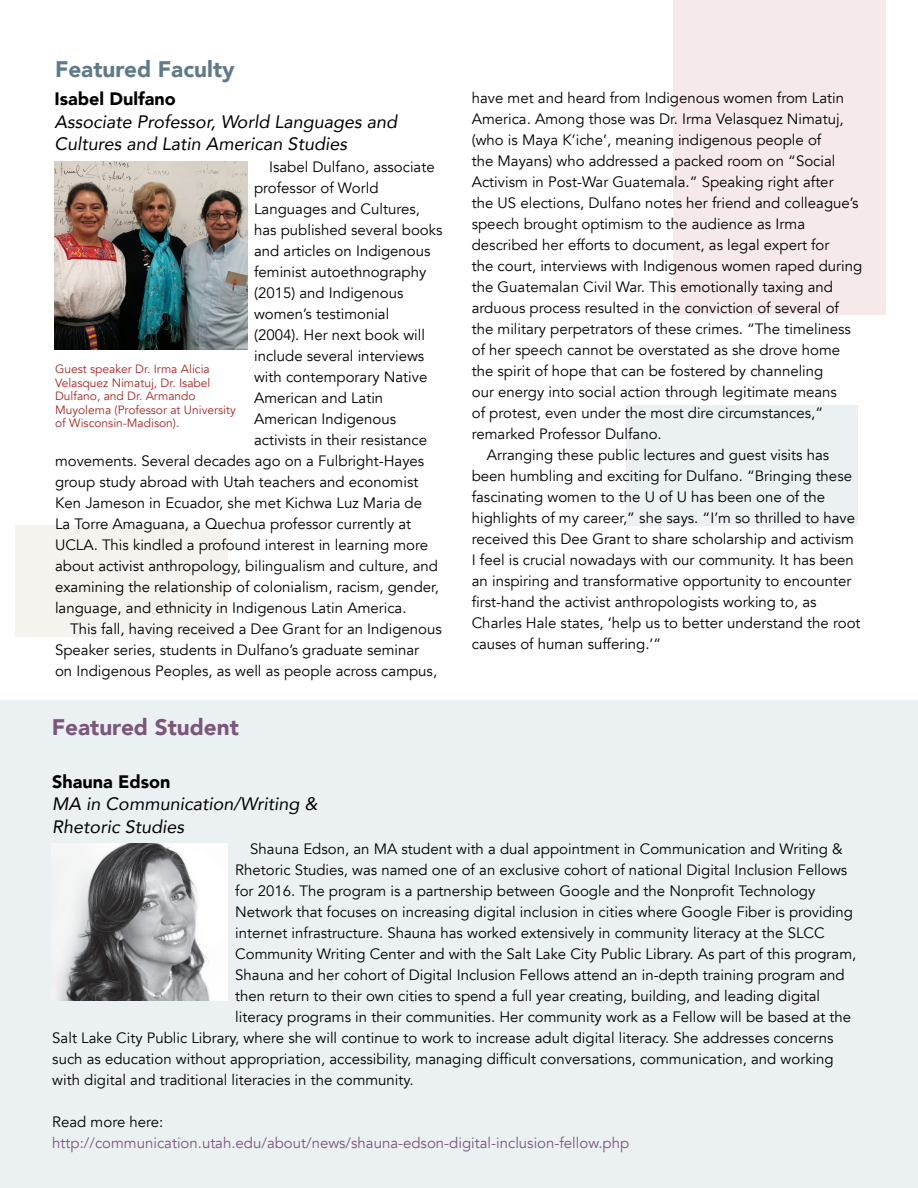
<style>
.page{position:relative;width:918px;height:1188px;background:#fff}
.page>*{position:absolute;margin:0;border:0;box-sizing:border-box;transform-origin:0 0}
.t1{font:900 22.5px "Avenir";color:#5f7b89}
.t2{font:900 22.5px "Avenir";color:#7b577b}
.t3{font:italic 18px/22.5px "Avenir";color:#000}
.t4{font:900 18px "Avenir";color:#000}
.t5{font:15px/21px "Avenir";color:#000}
.t6{font:15px "Avenir";color:#7b577b}
.t7{font:12px/13.5px "Avenir";color:#aa2625}
</style>
<div class="page">
<div style="left:0;top:700px;width:918px;height:488px;background:#ebf1f2"></div>
<div style="left:627px;top:405px;width:231px;height:121px;background:#ebf1f2"></div>
<div style="left:15px;top:526px;width:213px;height:111px;background:#f6f2ee"></div>
<div style="left:673px;top:0;width:213px;height:315px;background:#f6e9e9"></div>
<img style="left:54px;top:161px;width:194px;height:189px">
<img style="left:52px;top:843px;width:176px;height:157px">
<p class="t1" style="left:55px;top:49px;width:181px">Featured Faculty</p>
<p class="t4" style="left:55px;top:84px;width:123px">Isabel Dulfano</p>
<p class="t3" style="left:55px;top:110px;width:344px">Associate Professor, World Languages and<br>Cultures and Latin American Studies</p>
<p class="t7" style="left:55px;top:363px;width:182px">Guest speaker Dr. Irma Alicia<br>Velasquez Nimatuj, Dr. Isabel<br>Dulfano, and Dr. Armando<br>Muyolema (Professor at University of Wisconsin-Madison).</p>
<p class="t5" style="left:254px;top:157px;width:190px;text-indent:15px">Isabel Dulfano, associate professor of World<br>Languages and Cultures, has published several books and articles on Indigenous feminist autoethnography (2015) and Indigenous women’s testimonial<br>(2004). Her next book will include several interviews with contemporary Native<br>American and Latin<br>American Indigenous activists in their resistance</p>
<p class="t5" style="left:55px;top:451px;width:385px">movements. Several decades ago on a Fulbright-Hayes group study abroad with Utah teachers and economist Ken Jameson in Ecuador, she met Kichwa Luz Maria de La Torre Amaguana, a Quechua professor currently at UCLA. This kindled a profound interest in learning more about activist anthropology, bilingualism and culture, and examining the relationship of colonialism, racism, gender, language, and ethnicity in Indigenous Latin America.</p>
<p class="t5" style="left:55px;top:619px;width:388px;text-indent:15px">This fall, having received a Dee Grant for an Indigenous<br>Speaker series, students in Dulfano’s graduate seminar<br>on Indigenous Peoples, as well as people across campus,</p>
<p class="t5" style="left:472px;top:88px;width:388px">have met and heard from Indigenous women from Latin America. Among those was Dr. Irma Velasquez Nimatuj, (who is Maya K’iche’, meaning indigenous people of<br>the Mayans) who addressed a packed room on “Social Activism in Post-War Guatemala.” Speaking right after the US elections, Dulfano notes her friend and colleague’s speech brought optimism to the audience as Irma described her efforts to document, as legal expert for</p>
<p class="t5" style="left:472px;top:256px;width:392px">the court, interviews with Indigenous women raped during the Guatemalan Civil War. This emotionally taxing and arduous process resulted in the conviction of several of the military perpetrators of these crimes. “The timeliness of her speech cannot be overstated as she drove home the spirit of hope that can be fostered by channeling<br>our energy into social action through legitimate means<br>of protest, even under the most dire circumstances,” remarked Professor Dulfano.</p>
<p class="t5" style="left:472px;top:445px;width:390px;text-indent:15px">Arranging these public lectures and guest visits has been humbling and exciting for Dulfano. “Bringing these fascinating women to the U of U has been one of the highlights of my career,” she says. “I’m so thrilled to have received this Dee Grant to share scholarship and activism I feel is crucial nowadays with our community. It has been an inspiring and transformative opportunity to encounter first-hand the activist anthropologists working to, as Charles Hale states, ‘help us to better understand the root causes of human suffering.’”</p>
<p class="t2" style="left:52px;top:708px;width:189px">Featured Student</p>
<p class="t4" style="left:52px;top:766px;width:120px">Shauna Edson</p>
<p class="t3" style="left:52px;top:793px;width:267px">MA in Communication/Writing &amp;</p>
<p class="t3" style="left:52px;top:815px;width:133px">Rhetoric Studies</p>
<p class="t5" style="left:250px;top:838px;width:594px">Shauna Edson, an MA student with a dual appointment in Communication and Writing &amp;</p>
<p class="t5" style="left:235px;top:859px;width:614px">Rhetoric Studies, was named one of an exclusive cohort of national Digital Inclusion Fellows</p>
<p class="t5" style="left:235px;top:880px;width:582px">for 2016. The program is a partnership between Google and the Nonprofit Technology</p>
<p class="t5" style="left:235px;top:901px;width:619px">Network that focuses on increasing digital inclusion in cities where Google Fiber is providing</p>
<p class="t5" style="left:235px;top:922px;width:591px">internet infrastructure. Shauna has worked extensively in community literacy at the SLCC</p>
<p class="t5" style="left:235px;top:943px;width:623px">Community Writing Center and with the Salt Lake City Public Library. As part of this program,</p>
<p class="t5" style="left:235px;top:964px;width:611px">Shauna and her cohort of Digital Inclusion Fellows attend an in-depth training program and</p>
<p class="t5" style="left:235px;top:985px;width:586px">then return to their own cities to spend a full year creating, building, and leading digital</p>
<p class="t5" style="left:235px;top:1006px;width:618px">literacy programs in their communities. Her community work as a Fellow will be based at the</p>
<p class="t5" style="left:52px;top:1027px;width:783px">Salt Lake City Public Library, where she will continue to work to increase adult digital literacy. She addresses concerns</p>
<p class="t5" style="left:52px;top:1048px;width:783px">such as education without appropriation, accessibility, managing difficult conversations, communication, and working</p>
<p class="t5" style="left:52px;top:1069px;width:363px">with digital and traditional literacies in the community.</p>
<p class="t5" style="left:52px;top:1111px;width:113px">Read more here:</p>
<p class="t6" style="left:52px;top:1134px;width:578px">http://communication.utah.edu/about/news/shauna-edson-digital-inclusion-fellow.php</p>
</div>
